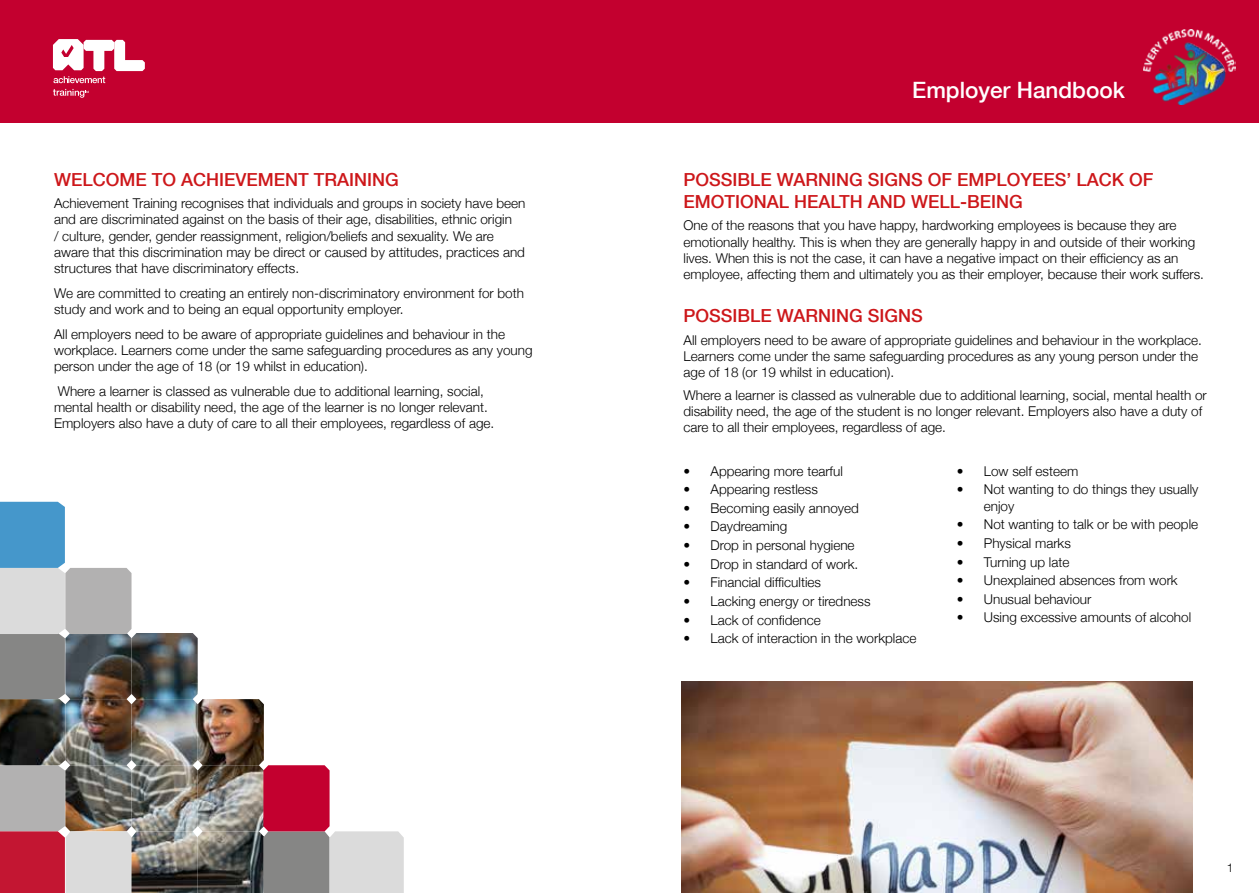
<style>
.page{position:relative;width:1259px;height:893px;background:#fff}
.page>*{position:absolute;margin:0;border:0;box-sizing:border-box;transform-origin:0 0}
.t1{font:500 22.5px "Helvetica Neue";color:#fff}
.t2{font:500 18px/21.6px "Helvetica Neue";color:#cd171a}
.t3{font:300 13.5px/16.2px "Helvetica Neue";color:#000}
.t4{font:300 12px "Helvetica Neue";color:#000}
</style>
<div class="page">
<div style="left:0;top:0;width:1259px;height:122px;background:#c3002f"></div>
<svg style="left:53px;top:39px;width:92px;height:44px"></svg>
<svg style="left:53px;top:89px;width:36px;height:9px"></svg>
<img style="left:132px;top:765px;width:131px;height:66px">
<img style="left:0;top:699px;width:264px;height:66px">
<img style="left:131px;top:633px;width:67px;height:66px">
<svg style="left:0;top:502px;width:131px;height:197px"></svg>
<svg style="left:0;top:765px;width:132px;height:128px;background:#ae8488"></svg>
<img style="left:131px;top:831px;width:132px;height:62px">
<svg style="left:263px;top:765px;width:141px;height:128px"></svg>
<img style="left:682px;top:681px;width:510px;height:212px">
<img style="left:1143px;top:30px;width:92px;height:74px">
<h2 class="t2" style="left:54px;top:168px;width:346px">WELCOME TO ACHIEVEMENT TRAINING</h2>
<p class="t3" style="left:54px;top:195px;width:473px">Achievement Training recognises that individuals and groups in society have been and are discriminated against on the basis of their age, disabilities, ethnic origin<br>/ culture, gender, gender reassignment, religion/beliefs and sexuality. We are aware that this discrimination may be direct or caused by attitudes, practices and structures that have discriminatory effects.</p>
<p class="t3" style="left:54px;top:284px;width:471px">We are committed to creating an entirely non-discriminatory environment for both study and work and to being an equal opportunity employer.</p>
<p class="t3" style="left:54px;top:325px;width:480px">All employers need to be aware of appropriate guidelines and behaviour in the workplace. Learners come under the same safeguarding procedures as any young person under the age of 18 (or 19 whilst in education).</p>
<p class="t3" style="left:54px;top:382px;width:442px">Where a learner is classed as vulnerable due to additional learning, social, mental health or disability need, the age of the learner is no longer relevant.<br>Employers also have a duty of care to all their employees, regardless of age.</p>
<h1 class="t1" style="left:912px;top:72px;width:214px">Employer Handbook</h1>
<h2 class="t2" style="left:683px;top:168px;width:471px">POSSIBLE WARNING SIGNS OF EMPLOYEES’ LACK OF<br>EMOTIONAL HEALTH AND WELL-BEING</h2>
<p class="t3" style="left:683px;top:217px;width:522px">One of the reasons that you have happy, hardworking employees is because they are emotionally healthy. This is when they are generally happy in and outside of their working lives. When this is not the case, it can have a negative impact on their efficiency as an employee, affecting them and ultimately you as their employer, because their work suffers.</p>
<h2 class="t2" style="left:683px;top:304px;width:241px">POSSIBLE WARNING SIGNS</h2>
<p class="t3" style="left:683px;top:331px;width:520px">All employers need to be aware of appropriate guidelines and behaviour in the workplace.<br>Learners come under the same safeguarding procedures as any young person under the age of 18 (or 19 whilst in education).</p>
<p class="t3" style="left:683px;top:386px;width:525px">Where a learner is classed as vulnerable due to additional learning, social, mental health or disability need, the age of the student is no longer relevant. Employers also have a duty of care to all their employees, regardless of age.</p>
<p class="t3" style="left:683px;top:462px;width:161px">• Appearing more tearful</p>
<p class="t3" style="left:683px;top:480px;width:136px">• Appearing restless</p>
<p class="t3" style="left:683px;top:499px;width:177px">• Becoming easily annoyed</p>
<p class="t3" style="left:683px;top:518px;width:105px">• Daydreaming</p>
<p class="t3" style="left:683px;top:536px;width:173px">• Drop in personal hygiene</p>
<p class="t3" style="left:683px;top:555px;width:176px">• Drop in standard of work.</p>
<p class="t3" style="left:683px;top:574px;width:139px">• Financial difficulties</p>
<p class="t3" style="left:683px;top:592px;width:189px">• Lacking energy or tiredness</p>
<p class="t3" style="left:683px;top:611px;width:139px">• Lack of confidence</p>
<p class="t3" style="left:683px;top:629px;width:234px">• Lack of interaction in the workplace</p>
<p class="t3" style="left:957px;top:462px;width:123px">• Low self esteem</p>
<p class="t3" style="left:984px;top:480px;width:216px;text-indent:-27px">• Not wanting to do things they usually enjoy</p>
<p class="t3" style="left:957px;top:516px;width:243px">• Not wanting to talk or be with people</p>
<p class="t3" style="left:957px;top:534px;width:116px">• Physical marks</p>
<p class="t3" style="left:957px;top:553px;width:114px">• Turning up late</p>
<p class="t3" style="left:957px;top:571px;width:222px">• Unexplained absences from work</p>
<p class="t3" style="left:957px;top:590px;width:136px">• Unusual behaviour</p>
<p class="t3" style="left:957px;top:609px;width:236px">• Using excessive amounts of alcohol</p>
<p class="t4" style="left:1226px;top:858px;width:8px">1</p>
</div>
